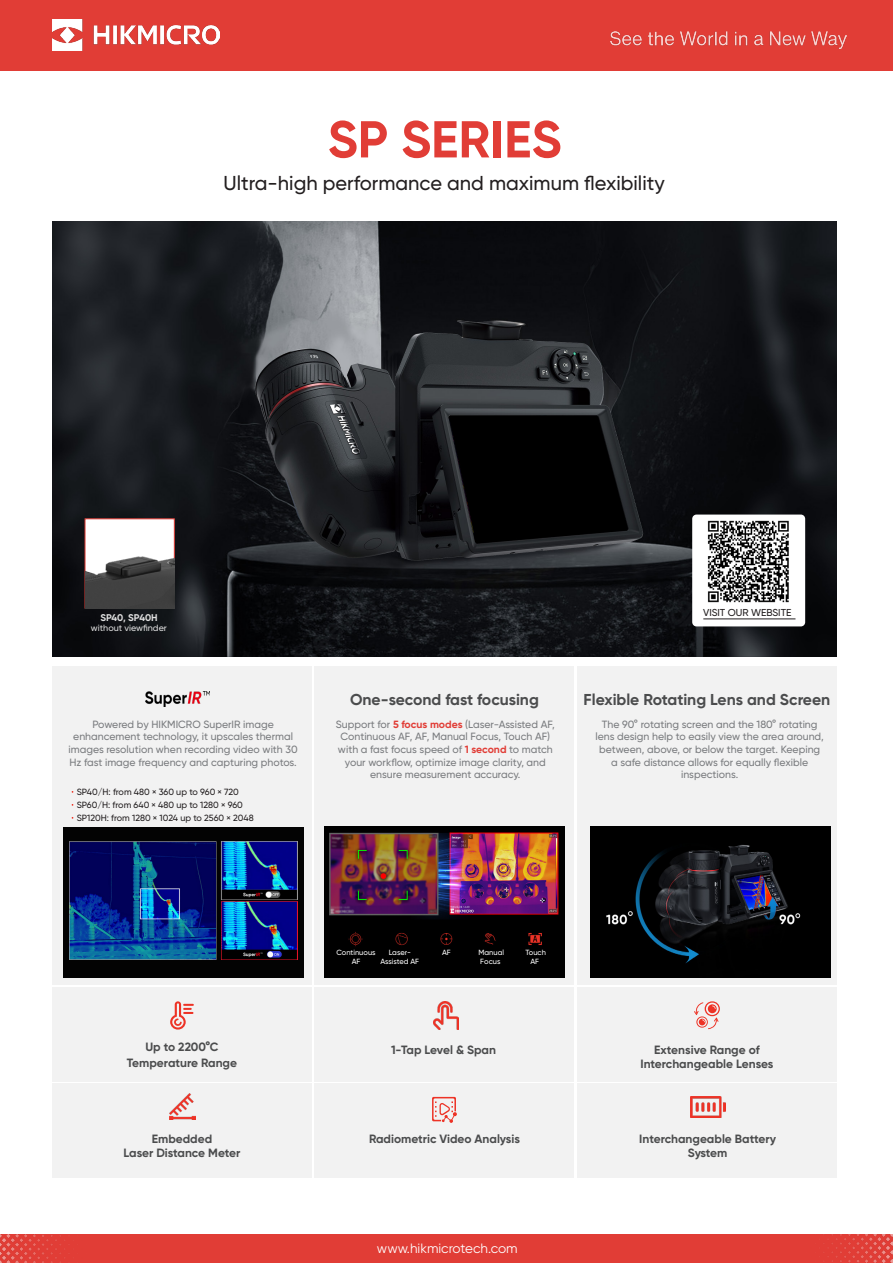
<style>
.page{position:relative;width:893px;height:1263px;background:#fff}
.page>*{position:absolute;margin:0;border:0;box-sizing:border-box;transform-origin:0 0}
.t1{font:700 51.75px "Gilroy";color:#e13d36}
.t2{font:500 20.1px "Gilroy";color:#231f20}
.t3{font:700 15.75px "Gilroy";color:#4b4c4d}
.t4{font:13.5px "Gilroy";color:#fff}
.t5{font:700 12px "Gilroy";color:#4b4c4d}
.t6{font:500 10.5px/12.6px "Gilroy";color:#7a7c7f;text-align:center}
.t7{font:500 10.05px "Gilroy";color:#231f20}
.t8{font:700 9.75px "Gilroy";letter-spacing:-.005em;color:#e0e0e0}
.t9{font:500 9px "Gilroy";color:#231f20}
.t10{font:500 9px "Gilroy";color:#e0e0e0}
.t11{font:500 7.5px "Gilroy";color:#fff}
.s1{font-weight:700;color:#e13d36}
</style>
<div class="page">
<div style="left:0;top:0;width:893px;height:70px;background:#e13d36"></div>
<img style="left:52px;top:19px;width:168px;height:32px">
<img style="left:610px;top:32px;width:236px;height:17px">
<div style="left:0;top:1234px;width:893px;height:29px;background:#e13d36"></div>
<img style="left:0;top:1234px;width:65px;height:29px">
<img style="left:823px;top:1234px;width:70px;height:29px">
<div style="left:315px;top:667px;width:259px;height:318px;background:#f2f2f2"></div>
<div style="left:577px;top:667px;width:260px;height:318px;background:#f2f2f2"></div>
<img style="left:52px;top:221px;width:785px;height:435px">
<div style="left:52px;top:667px;width:260px;height:318px;background:#f2f2f2"></div>
<div style="left:692px;top:515px;width:113px;height:111px;background:#fff;border-radius:4px"></div>
<img style="left:707px;top:520px;width:82px;height:82px">
<hr style="left:703px;top:619px;width:92px;height:1px;background:#231f20">
<img style="left:324px;top:827px;width:240px;height:150px">
<img style="left:590px;top:827px;width:240px;height:150px">
<img style="left:145px;top:692px;width:65px;height:14px">
<div style="left:63px;top:827px;width:240px;height:150px;background:#030303"></div>
<img style="left:69px;top:841px;width:228px;height:118px">
<div style="left:52px;top:987px;width:785px;height:191px;background:#f2f2f2"></div>
<svg style="left:85px;top:518px;width:90px;height:90px"></svg>
<img style="left:85px;top:519px;width:89px;height:89px">
<p class="t1" style="left:328px;top:107px;width:235px">SP SERIES</p>
<p class="t2" style="left:224px;top:171px;width:443px">Ultra-high performance and maximum flexibility</p>
<p class="t8" style="left:100px;top:611px;width:59px">SP40, SP40H</p>
<p class="t10" style="left:91px;top:622px;width:77px">without viewfinder</p>
<p class="t7" style="left:703px;top:606px;width:90px">VISIT OUR WEBSITE</p>
<p class="t3" style="left:350px;top:689px;width:190px">One-second fast focusing</p>
<p class="t3" style="left:584px;top:689px;width:248px">Flexible Rotating Lens and Screen</p>
<p class="t6" style="left:69px;top:718px;width:231px">Powered by HIKMICRO SuperIR image enhancement technology, it upscales thermal images resolution when recording video with 30<br>Hz fast image frequency and capturing photos.</p>
<p class="t6" style="left:336px;top:718px;width:221px">Support for <span class="s1">5 focus modes</span> (Laser-Assisted AF, Continuous AF, AF, Manual Focus, Touch AF) with a fast focus speed of <span class="s1">1 second</span> to match your workflow, optimize image clarity, and ensure measurement accuracy.</p>
<p class="t6" style="left:595px;top:718px;width:230px">The 90° rotating screen and the 180° rotating lens design help to easily view the area around, between, above, or below the target. Keeping a safe distance allows for equally flexible inspections.</p>
<p class="t9" style="left:77px;top:786px;width:164px">SP40/H: from 480 × 360 up to 960 × 720</p>
<p class="t9" style="left:77px;top:799px;width:168px">SP60/H: from 640 × 480 up to 1280 × 960</p>
<p class="t9" style="left:77px;top:812px;width:179px">SP120H: from 1280 × 1024 up to 2560 × 2048</p>
<p class="t5" style="left:145px;top:1039px;width:75px">Up to 2200°C</p>
<p class="t5" style="left:127px;top:1055px;width:112px">Temperature Range</p>
<p class="t5" style="left:152px;top:1131px;width:62px">Embedded</p>
<p class="t5" style="left:124px;top:1146px;width:118px">Laser Distance Meter</p>
<p class="t11" style="left:336px;top:948px;width:41px">Continuous</p>
<p class="t11" style="left:352px;top:957px;width:10px">AF</p>
<p class="t11" style="left:389px;top:948px;width:24px">Laser-</p>
<p class="t11" style="left:380px;top:957px;width:40px">Assisted AF</p>
<p class="t11" style="left:442px;top:948px;width:10px">AF</p>
<p class="t11" style="left:478px;top:948px;width:27px">Manual</p>
<p class="t11" style="left:480px;top:957px;width:22px">Focus</p>
<p class="t11" style="left:525px;top:948px;width:22px">Touch</p>
<p class="t11" style="left:530px;top:957px;width:10px">AF</p>
<p class="t5" style="left:391px;top:1042px;width:107px">1-Tap Level &amp; Span</p>
<p class="t5" style="left:369px;top:1131px;width:152px">Radiometric Video Analysis</p>
<p class="t4" style="left:377px;top:1239px;width:142px">www.hikmicrotech.com</p>
<p class="t5" style="left:654px;top:1042px;width:107px">Extensive Range of</p>
<p class="t5" style="left:640px;top:1056px;width:134px">Interchangeable Lenses</p>
<p class="t5" style="left:639px;top:1131px;width:138px">Interchangeable Battery</p>
<p class="t5" style="left:688px;top:1146px;width:41px">System</p>
</div>
